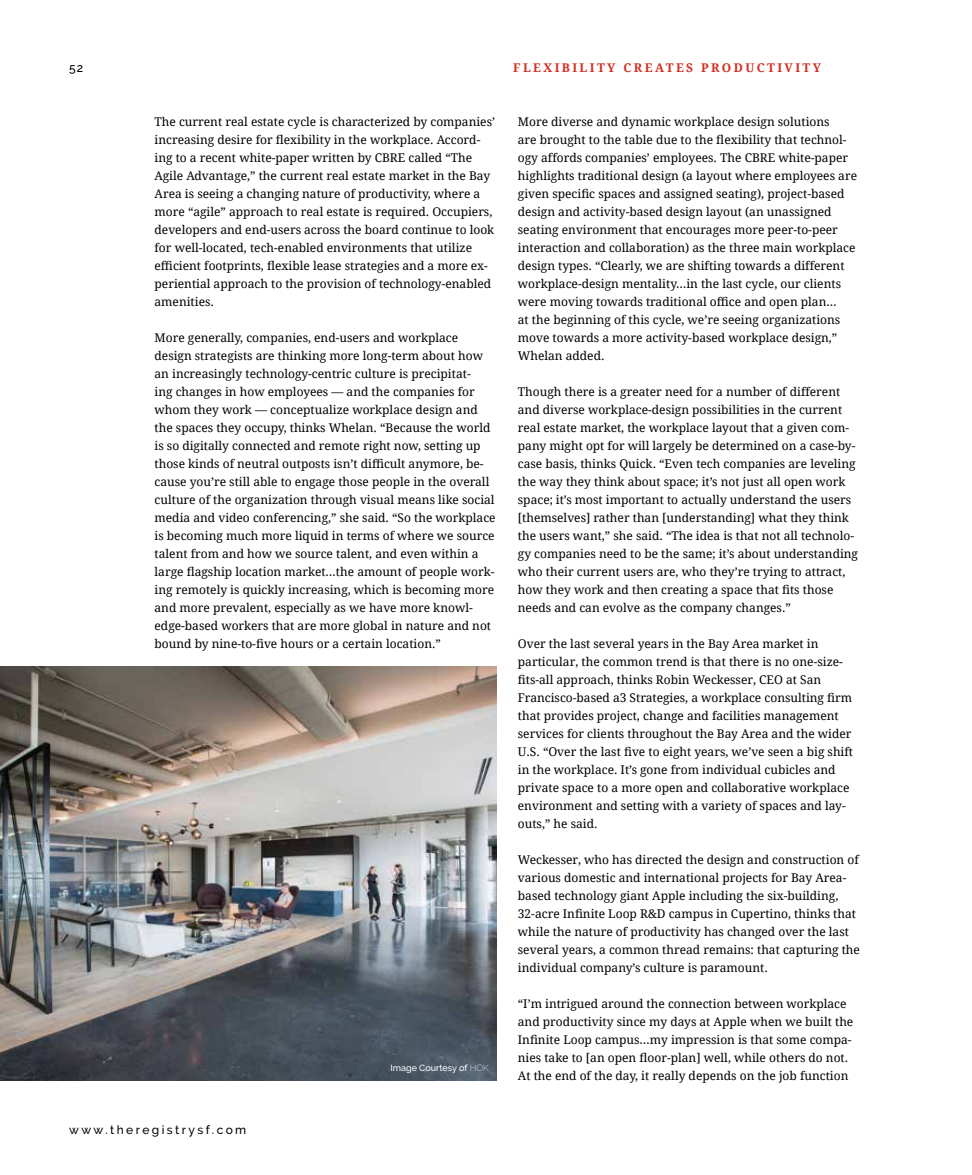
<style>
.page{position:relative;width:972px;height:1175px;background:#fff}
.page>*{position:absolute;margin:0;border:0;box-sizing:border-box;transform-origin:0 0}
.t1{font:12px/18px "Droid Serif";color:#000}
.t2{font:700 12px "Droid Serif";letter-spacing:.2em;color:#d42e21}
.t3{font:500 12px "Raleway";letter-spacing:.2em;color:#000}
.t4{font:500 9px "Raleway";color:#fff}
.s1{font-weight:200}
</style>
<div class="page">
<img style="left:0;top:666px;width:497px;height:414px">
<p class="t3" style="left:69px;top:61px;width:16px">52</p>
<p class="t1" style="left:155px;top:112px;width:342px">The current real estate cycle is characterized by companies’ increasing desire for flexibility in the workplace. Accord&shy;ing to a recent white-paper written by CBRE called “The Agile Advantage,” the current real estate market in the Bay Area is seeing a changing nature of productivity, where a more “agile” approach to real estate is required. Occupiers, developers and end-users across the board continue to look for well-located, tech-enabled environments that utilize efficient footprints, flexible lease strategies and a more ex&shy;periential approach to the provision of technology-enabled amenities.</p>
<p class="t1" style="left:155px;top:328px;width:343px">More generally, companies, end-users and workplace design strategists are thinking more long-term about how an increasingly technology-centric culture is precipitat-<br>ing changes in how employees — and the companies for whom they work — conceptualize workplace design and the spaces they occupy, thinks Whelan. “Because the world is so digitally connected and remote right now, setting up those kinds of neutral outposts isn’t difficult anymore, be&shy;cause you’re still able to engage those people in the overall culture of the organization through visual means like social media and video conferencing,” she said. “So the workplace is becoming much more liquid in terms of where we source talent from and how we source talent, and even within a large flagship location market…the amount of people work&shy;ing remotely is quickly increasing, which is becoming more and more prevalent, especially as we have more knowl&shy;edge-based workers that are more global in nature and not bound by nine-to-five hours or a certain location.”</p>
<p class="t4" style="left:390px;top:1062px;width:100px">Image Courtesy of <span class="s1">HOK</span></p>
<p class="t3" style="left:69px;top:1123px;width:179px">www.theregistrysf.com</p>
<p class="t2" style="left:513px;top:59px;width:309px">FLEXIBILITY CREATES PRODUCTIVITY</p>
<p class="t1" style="left:518px;top:112px;width:341px">More diverse and dynamic workplace design solutions<br>are brought to the table due to the flexibility that technol&shy;ogy affords companies’ employees. The CBRE white-paper highlights traditional design (a layout where employees are given specific spaces and assigned seating), project-based design and activity-based design layout (an unassigned seating environment that encourages more peer-to-peer interaction and collaboration) as the three main workplace design types. “Clearly, we are shifting towards a different workplace-design mentality…in the last cycle, our clients were moving towards traditional office and open plan…<br>at the beginning of this cycle, we’re seeing organizations move towards a more activity-based workplace design,” Whelan added.</p>
<p class="t1" style="left:518px;top:382px;width:342px">Though there is a greater need for a number of different and diverse workplace-design possibilities in the current real estate market, the workplace layout that a given com&shy;pany might opt for will largely be determined on a case-by&shy;case basis, thinks Quick. “Even tech companies are leveling the way they think about space; it’s not just all open work space; it’s most important to actually understand the users [themselves] rather than [understanding] what they think the users want,” she said. “The idea is that not all technolo&shy;gy companies need to be the same; it’s about understanding who their current users are, who they’re trying to attract, how they work and then creating a space that fits those needs and can evolve as the company changes.”</p>
<p class="t1" style="left:518px;top:634px;width:337px">Over the last several years in the Bay Area market in particular, the common trend is that there is no one-size&shy;fits-all approach, thinks Robin Weckesser, CEO at San Francisco-based a3 Strategies, a workplace consulting firm that provides project, change and facilities management services for clients throughout the Bay Area and the wider U.S. “Over the last five to eight years, we’ve seen a big shift in the workplace. It’s gone from individual cubicles and private space to a more open and collaborative workplace environment and setting with a variety of spaces and lay&shy;outs,” he said.</p>
<p class="t1" style="left:518px;top:850px;width:344px">Weckesser, who has directed the design and construction of various domestic and international projects for Bay Area&shy;based technology giant Apple including the six-building, 32-acre Infinite Loop R&amp;D campus in Cupertino, thinks that while the nature of productivity has changed over the last several years, a common thread remains: that capturing the individual company’s culture is paramount.</p>
<p class="t1" style="left:518px;top:994px;width:337px">“I’m intrigued around the connection between workplace and productivity since my days at Apple when we built the Infinite Loop campus…my impression is that some compa&shy;nies take to [an open floor-plan] well, while others do not.<br>At the end of the day, it really depends on the job function</p>
</div>
